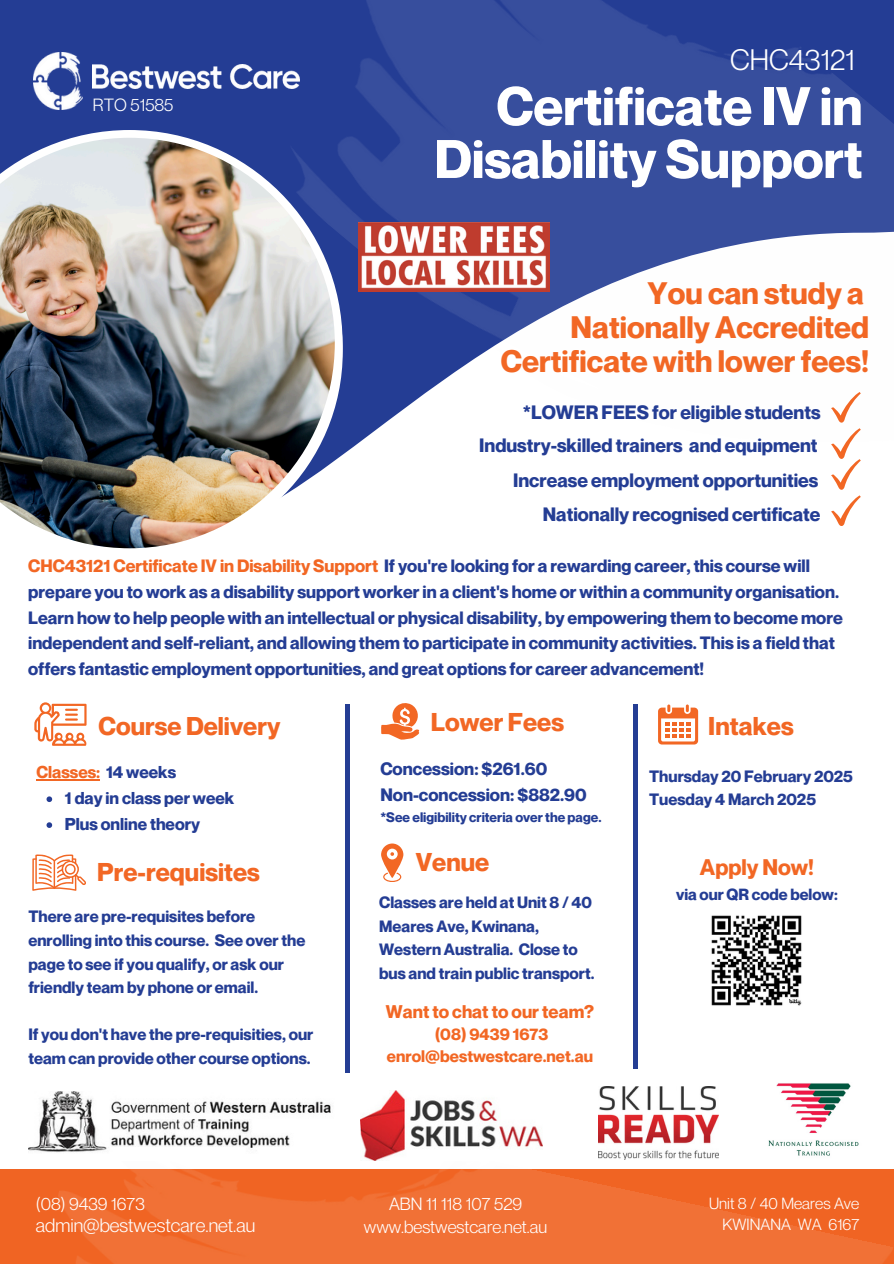
<style>
.page{position:relative;width:894px;height:1264px;background:#fff}
.page>*{position:absolute;margin:0;border:0;box-sizing:border-box;transform-origin:0 0}
.t1{font:700 52.95px/52.8px "Neue Montreal";color:#fff;text-align:right}
.t2{font:700 30.45px/34px "Neue Montreal";color:#f26724;text-align:right}
.t3{font:28.95px "Neue Montreal";color:#fff}
.t4{font:700 25.2px "Neue Montreal";color:#f26724}
.t5{font:700 22.05px "Neue Montreal";color:#f26724}
.t6{font:700 18.9px "Neue Montreal";color:#243d94}
.t7{font:18.9px "Neue Montreal";color:#fff}
.t8{font:700 18px "Neue Montreal";color:#f26724}
.t9{font:700 17.55px "Neue Montreal";color:#243d94}
.t10{font:700 17.4px/25.7px "Neue Montreal";color:#243d94}
.t11{font:17.25px "Neue Montreal";color:#fff}
.t12{font:700 16.8px/25.8px "Neue Montreal";color:#243d94}
.t13{font:700 16.8px "Neue Montreal";color:#f26724}
.t14{font:700 16.35px "Neue Montreal";color:#f26724}
.t15{font:700 16.05px/23.7px "Neue Montreal";color:#243d94}
.t16{font:15.9px "Neue Montreal";color:#fff}
.t17{font:700 15.9px "Neue Montreal";color:#243d94}
.t18{font:700 13.5px "Neue Montreal";color:#243d94}
.s1{color:#f26724}
.s2{color:#243d94}
</style>
<div class="page">
<div style="left:0;top:0;width:215px;height:130px;background:#243d94"></div>
<img style="left:33px;top:53px;width:50px;height:56px">
<img style="left:93px;top:64px;width:122px;height:24px">
<img style="left:215px;top:0;width:678px;height:526px">
<svg style="left:830px;top:392px;width:30px;height:30px"></svg>
<img style="left:2px;top:1114px;width:891px;height:149px">
<hr style="left:345px;top:705px;width:4px;height:367px;background:#243d94">
<svg style="left:381px;top:703px;width:39px;height:37px"></svg>
<div style="left:633px;top:705px;width:5px;height:363px;background:#243d94"></div>
<svg style="left:658px;top:704px;width:40px;height:40px"></svg>
<svg style="left:830px;top:428px;width:30px;height:61px"></svg>
<svg style="left:830px;top:495px;width:30px;height:30px"></svg>
<svg style="left:34px;top:702px;width:53px;height:43px"></svg>
<img style="left:0;top:130px;width:342px;height:419px">
<img style="left:358px;top:222px;width:191px;height:70px">
<svg style="left:381px;top:843px;width:22px;height:38px"></svg>
<svg style="left:32px;top:854px;width:54px;height:36px"></svg>
<img style="left:28px;top:1091px;width:332px;height:68px">
<img style="left:764px;top:1083px;width:98px;height:76px">
<img style="left:360px;top:1090px;width:182px;height:70px">
<img style="left:598px;top:1086px;width:120px;height:73px">
<img style="left:711px;top:915px;width:91px;height:91px">
<hr style="left:36px;top:779px;width:64px;height:1px;background:#f26724">
<svg style="left:46px;top:796px;width:6px;height:6px"></svg>
<svg style="left:46px;top:822px;width:6px;height:6px"></svg>
<p class="t11" style="left:93px;top:94px;width:82px">RTO 51585</p>
<p class="t3" style="left:730px;top:42px;width:126px">CHC43121</p>
<p class="t1" style="left:434px;top:79px;width:429px">Certificate IV in<br>Disability Support</p>
<p class="t2" style="left:500px;top:276px;width:370px">You can study a<br>Nationally Accredited<br>Certificate with lower fees!</p>
<p class="t6" style="left:522px;top:401px;width:299px">*LOWER FEES for eligible students</p>
<p class="t6" style="left:479px;top:434px;width:340px">Industry-skilled trainers and equipment</p>
<p class="t6" style="left:513px;top:468px;width:306px">Increase employment opportunities</p>
<p class="t6" style="left:542px;top:502px;width:279px">Nationally recognised certificate</p>
<p class="t10" style="left:28px;top:553px;width:816px"><span class="s1">CHC43121 Certificate IV in Disability Support</span> If you're looking for a rewarding career, this course will prepare you to work as a disability support worker in a client's home or within a community organisation.<br>Learn how to help people with an intellectual or physical disability, by empowering them to become more independent and self-reliant, and allowing them to participate in community activities. This is a field that offers fantastic employment opportunities, and great options for career advancement!</p>
<p class="t4" style="left:99px;top:710px;width:183px">Course Delivery</p>
<p class="t13" style="left:36px;top:762px;width:141px">Classes: <span class="s2">14 weeks</span></p>
<h6 class="t12" style="left:65px;top:785px;width:171px">1 day in class per week<br>Plus online theory</h6>
<p class="t4" style="left:97px;top:856px;width:164px">Pre-requisites</p>
<p class="t15" style="left:28px;top:904px;width:278px">There are pre-requisites before enrolling into this course. See over the page to see if you qualify, or ask our friendly team by phone or email.</p>
<p class="t15" style="left:28px;top:1022px;width:286px">If you don't have the pre-requisities, our team can provide other course options.</p>
<p class="t4" style="left:431px;top:706px;width:135px">Lower Fees</p>
<p class="t9" style="left:380px;top:758px;width:168px">Concession: $261.60</p>
<h6 class="t9" style="left:380px;top:783px;width:207px">Non-concession: $882.90</h6>
<p class="t18" style="left:380px;top:809px;width:222px">*See eligibility criteria over the page.</p>
<p class="t4" style="left:415px;top:846px;width:75px">Venue</p>
<p class="t15" style="left:379px;top:890px;width:217px">Classes are held at Unit 8 / 40<br>Meares Ave, Kwinana,<br>Western Australia. Close to bus and train public transport.</p>
<p class="t8" style="left:386px;top:1000px;width:210px">Want to chat to our team?</p>
<p class="t14" style="left:434px;top:1023px;width:115px">(08) 9439 1673</p>
<p class="t14" style="left:387px;top:1046px;width:208px">enrol@bestwestcare.net.au</p>
<p class="t4" style="left:708px;top:710px;width:87px">Intakes</p>
<h6 class="t15" style="left:649px;top:763px;width:205px">Thursday 20 February 2025</h6>
<h6 class="t15" style="left:649px;top:787px;width:168px">Tuesday 4 March 2025</h6>
<p class="t5" style="left:699px;top:853px;width:115px">Apply Now!</p>
<p class="t17" style="left:676px;top:884px;width:163px">via our QR code below:</p>
<h2 class="t11" style="left:36px;top:1193px;width:110px">(08) 9439 1673</h2>
<h1 class="t16" style="left:709px;top:1193px;width:152px">Unit 8 / 40 Meares Ave</h1>
<p class="t16" style="left:722px;top:1214px;width:138px">KWINANA WA 6167</p>
<h3 class="t11" style="left:389px;top:1193px;width:135px">ABN 11 118 107 529</h3>
<p class="t11" style="left:364px;top:1215px;width:185px">www.bestwestcare.net.au</p>
<p class="t11" style="left:42px;top:1198px;width:110px">(08) 9439 1673</p>
<p class="t16" style="left:714px;top:1198px;width:152px">Unit 8 / 40 Meares Ave</p>
<h5 class="t16" style="left:728px;top:1219px;width:138px">KWINANA WA 6167</h5>
<p class="t11" style="left:395px;top:1198px;width:135px">ABN 11 118 107 529</p>
<p class="t11" style="left:370px;top:1220px;width:185px">www.bestwestcare.net.au</p>
<p class="t7" style="left:36px;top:1213px;width:221px">admin@bestwestcare.net.au</p>
<p class="t7" style="left:42px;top:1218px;width:221px">admin@bestwestcare.net.au</p>
</div>
